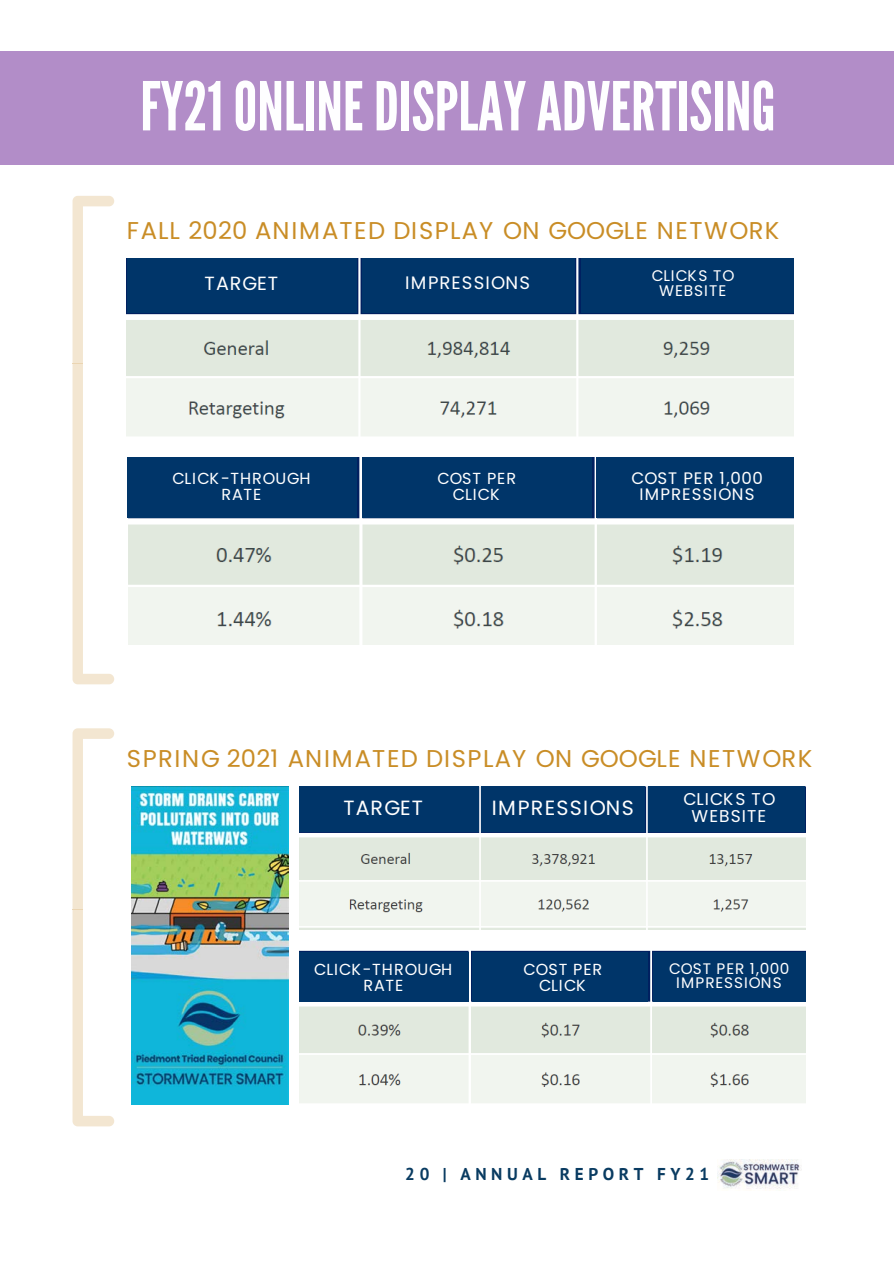
<style>
.page{position:relative;width:894px;height:1264px;background:#fff}
.page>*{position:absolute;margin:0;border:0;box-sizing:border-box;transform-origin:0 0}
.t1{font:24.3px "Poppins";letter-spacing:.055em;color:#c98d26}
.t2{font:20.55px "Poppins";letter-spacing:.06em;color:#fff}
.t3{font:19.05px "Poppins";letter-spacing:.06em;color:#fff}
.t4{font:18px "Poppins";letter-spacing:.06em;color:#fff}
.t5{font:700 17.1px "PT Sans";letter-spacing:.27em;color:#093b61}
.t6{font:17.1px/17.4px "Poppins";letter-spacing:.065em;color:#fff;text-align:center}
.t7{font:16.65px/16px "Poppins";letter-spacing:.06em;color:#fff;text-align:center}
.t8{font:16.05px/15.8px "Poppins";letter-spacing:.05em;color:#fff;text-align:center}
.t9{font:15.3px/15.6px "Poppins";letter-spacing:.06em;color:#fff;text-align:center}
</style>
<div class="page">
<div style="left:0;top:51px;width:893px;height:114px;background:#b28dc8"></div>
<img style="left:717px;top:1159px;width:83px;height:31px">
<img style="left:127px;top:258px;width:666px;height:178px">
<svg style="left:143px;top:80px;width:77px;height:50px"></svg>
<svg style="left:236px;top:80px;width:67px;height:51px"></svg>
<div style="left:306px;top:81px;width:7px;height:49px;background:#fefeff"></div>
<svg style="left:319px;top:81px;width:43px;height:49px"></svg>
<svg style="left:376px;top:81px;width:20px;height:49px"></svg>
<div style="left:401px;top:81px;width:8px;height:49px;background:#fefeff"></div>
<svg style="left:412px;top:80px;width:113px;height:51px"></svg>
<svg style="left:537px;top:81px;width:139px;height:49px"></svg>
<div style="left:679px;top:81px;width:7px;height:49px;background:#fefeff"></div>
<svg style="left:690px;top:80px;width:21px;height:51px"></svg>
<div style="left:714px;top:81px;width:8px;height:49px;background:#fefeff"></div>
<svg style="left:727px;top:80px;width:45px;height:51px"></svg>
<img style="left:128px;top:457px;width:665px;height:187px">
<svg style="left:72px;top:196px;width:42px;height:488px"></svg>
<div style="left:127px;top:258px;width:230px;height:54px;background:#003569"></div>
<div style="left:362px;top:258px;width:213px;height:54px;background:#003569"></div>
<div style="left:580px;top:258px;width:213px;height:54px;background:#003569"></div>
<div style="left:127px;top:457px;width:230px;height:61px;background:#003569"></div>
<div style="left:362px;top:457px;width:230px;height:61px;background:#003569"></div>
<div style="left:596px;top:457px;width:197px;height:61px;background:#003569"></div>
<img style="left:131px;top:786px;width:158px;height:318px">
<img style="left:299px;top:786px;width:506px;height:143px">
<img style="left:299px;top:950px;width:506px;height:153px">
<div style="left:299px;top:786px;width:179px;height:45px;background:#003569"></div>
<div style="left:481px;top:786px;width:163px;height:45px;background:#003569"></div>
<div style="left:648px;top:786px;width:157px;height:45px;background:#003569"></div>
<div style="left:299px;top:952px;width:169px;height:49px;background:#003569"></div>
<div style="left:472px;top:952px;width:176px;height:49px;background:#003569"></div>
<div style="left:653px;top:952px;width:152px;height:49px;background:#003569"></div>
<svg style="left:72px;top:728px;width:42px;height:398px"></svg>
<p class="t1" style="left:127px;top:217px;width:654px">FALL 2020 ANIMATED DISPLAY ON GOOGLE NETWORK</p>
<p class="t3" style="left:204px;top:272px;width:75px">TARGET</p>
<p class="t4" style="left:405px;top:272px;width:126px">IMPRESSIONS</p>
<p class="t9" style="left:651px;top:268px;width:84px">CLICKS TO<br>WEBSITE</p>
<p class="t8" style="left:172px;top:470px;width:139px">CLICK-THROUGH<br>RATE</p>
<p class="t8" style="left:437px;top:470px;width:80px">COST PER<br>CLICK</p>
<p class="t7" style="left:631px;top:470px;width:133px">COST PER 1,000<br>IMPRESSIONS</p>
<p class="t1" style="left:127px;top:744px;width:686px">SPRING 2021 ANIMATED DISPLAY ON GOOGLE NETWORK</p>
<p class="t2" style="left:343px;top:796px;width:81px">TARGET</p>
<p class="t2" style="left:491px;top:796px;width:144px">IMPRESSIONS</p>
<p class="t6" style="left:683px;top:790px;width:93px">CLICKS TO<br>WEBSITE</p>
<p class="t8" style="left:314px;top:961px;width:139px">CLICK-THROUGH<br>RATE</p>
<p class="t8" style="left:523px;top:961px;width:80px">COST PER<br>CLICK</p>
<p class="t9" style="left:669px;top:961px;width:122px;line-height:14.7px">COST PER 1,000<br>IMPRESSIONS</p>
<p class="t5" style="left:405px;top:1162px;width:305px">20 | ANNUAL REPORT FY21</p>
</div>
